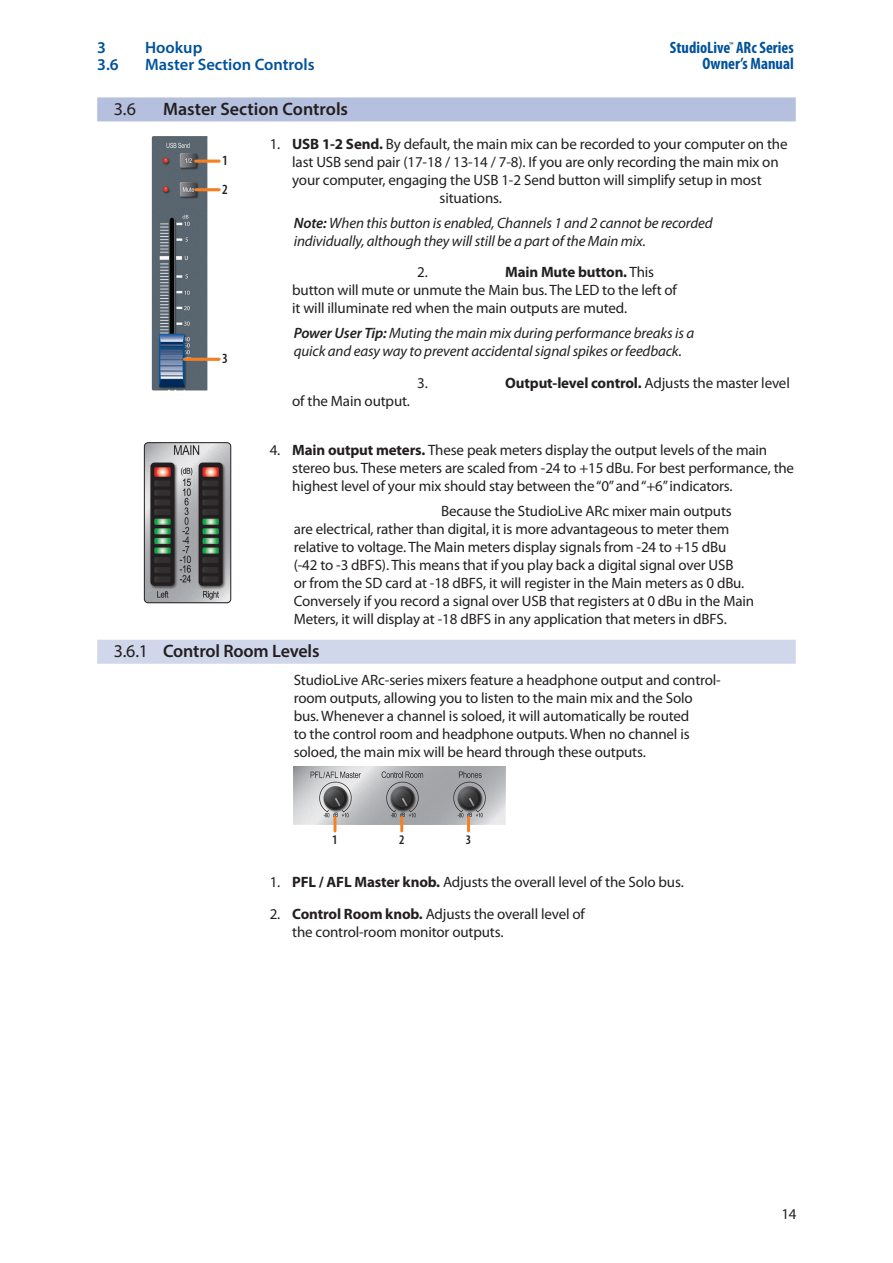
<style>
.page{position:relative;width:893px;height:1263px;background:#fff}
.page>*{position:absolute;margin:0;border:0;box-sizing:border-box;transform-origin:0 0}
.t1{font:600 18px "Myriad Pro";letter-spacing:-.005em;color:#231f20}
.t2{font:18px "Myriad Pro";color:#231f20}
.t3{font:700 condensed 16.5px/16.5px "Myriad Pro";color:#01529b;text-align:right}
.t4{font:600 16.5px "Myriad Pro";color:#01529b}
.t5{font:15px/18px "Myriad Pro";letter-spacing:-.01em;color:#231f20}
.t6{font:italic 15px/18px "Myriad Pro";letter-spacing:-.01em;color:#231f20}
.t7{font:600 condensed 14.1px "Myriad Pro";color:#231f20}
.t8{font:600 condensed 13.2px "Myriad Pro";color:#231f20}
.s1{font-weight:700}
.s2{font-weight:600}
.s3{font-weight:400}
</style>
<div class="page">
<div style="left:97px;top:97px;width:699px;height:24px;background:#b5bfde"></div>
<div style="left:97px;top:640px;width:699px;height:24px;background:#d1d7eb"></div>
<img style="left:294px;top:766px;width:211px;height:59px">
<hr style="left:333px;top:817px;width:3px;height:14px;background:#f57f21">
<hr style="left:400px;top:817px;width:3px;height:14px;background:#f57f21">
<hr style="left:467px;top:817px;width:3px;height:14px;background:#f57f21">
<img style="left:152px;top:136px;width:55px;height:254px">
<hr style="left:184px;top:358px;width:35px;height:3px;background:#f57f21">
<hr style="left:196px;top:188px;width:23px;height:3px;background:#f57f21">
<hr style="left:196px;top:160px;width:23px;height:3px;background:#f57f21">
<img style="left:144px;top:443px;width:87px;height:160px">
<div style="left:144px;top:442px;width:87px;height:161px;border:1px solid #231f20;border-radius:4px"></div>
<p class="t4" style="left:97px;top:37px;width:10px">3</p>
<p class="t4" style="left:145px;top:37px;width:59px">Hookup</p>
<p class="t4" style="left:97px;top:54px;width:23px">3.6</p>
<p class="t4" style="left:145px;top:54px;width:171px">Master Section Controls</p>
<p class="t3" style="left:670px;top:39px;width:125px">StudioLive<sup>™</sup> ARc Series<br>Owner’s Manual</p>
<p class="t2" style="left:114px;top:99px;width:24px">3.6</p>
<p class="t1" style="left:163px;top:97px;width:186px">Master Section Controls</p>
<p class="t5" style="left:270px;top:135px;width:519px">1. <span class="s1">USB 1-2 Send.</span> By default, the main mix can be recorded to your computer on the</p>
<p class="t5" style="left:292px;top:153px;width:488px">last USB send pair (17-18 / 13-14 / 7-8). If you are only recording the main mix on</p>
<p class="t5" style="left:292px;top:171px;width:471px">your computer, engaging the USB 1-2 Send button will simplify setup in most</p>
<p class="t5" style="left:440px;top:189px;width:64px">situations.</p>
<p class="t6" style="left:294px;top:214px;width:420px"><span class="s2">Note:</span> When this button is enabled, Channels 1 and 2 cannot be recorded individually, although they will still be a part of the Main mix.</p>
<p class="t5" style="left:417px;top:264px;width:12px">2.</p>
<p class="t7" style="left:222px;top:153px;width:7px">1</p>
<p class="t7" style="left:222px;top:181px;width:7px">2</p>
<p class="t5" style="left:292px;top:264px;width:386px;text-indent:213px"><span class="s1">Main Mute button.</span> This button will mute or unmute the Main bus. The LED to the left of it will illuminate red when the main outputs are muted.</p>
<p class="t6" style="left:294px;top:324px;width:402px"><span class="s2">Power User Tip:</span> Muting the main mix during performance breaks is a quick and easy way to prevent accidental signal spikes or feedback.</p>
<p class="t5" style="left:417px;top:374px;width:12px">3.</p>
<p class="t5" style="left:505px;top:374px;width:286px"><span class="s1">Output-level control.</span> Adjusts the master level</p>
<p class="t5" style="left:292px;top:392px;width:119px">of the Main output.</p>
<p class="t5" style="left:292px;top:441px;width:503px;text-indent:-22px">4. <span class="s1">Main output meters.</span> These peak meters display the output levels of the main stereo bus. These meters are scaled from -24 to +15 dBu. For best performance, the highest level of your mix should stay between the “0” and “+6” indicators.</p>
<p class="t5" style="left:294px;top:502px;width:462px;text-indent:147px">Because the StudioLive ARc mixer main outputs are electrical, rather than digital, it is more advantageous to meter them relative to voltage. The Main meters display signals from -24 to +15 dBu<br>(-42 to -3 dBFS). This means that if you play back a digital signal over USB<br>or from the SD card at -18 dBFS, it will register in the Main meters as 0 dBu.<br>Conversely if you record a signal over USB that registers at 0 dBu in the Main Meters, it will display at -18 dBFS in any application that meters in dBFS.</p>
<p class="t1" style="left:114px;top:639px;width:207px"><span class="s3">3.6.1</span> Control Room Levels</p>
<p class="t5" style="left:294px;top:671px;width:429px">StudioLive ARc-series mixers feature a headphone output and control&shy;room outputs, allowing you to listen to the main mix and the Solo bus. Whenever a channel is soloed, it will automatically be routed<br>to the control room and headphone outputs. When no channel is soloed, the main mix will be heard through these outputs.</p>
<p class="t7" style="left:222px;top:351px;width:7px">3</p>
<p class="t8" style="left:332px;top:833px;width:7px">1</p>
<p class="t8" style="left:399px;top:833px;width:7px">2</p>
<p class="t8" style="left:466px;top:833px;width:7px">3</p>
<p class="t5" style="left:270px;top:873px;width:416px">1. <span class="s1">PFL / AFL Master knob.</span> Adjusts the overall level of the Solo bus.</p>
<p class="t5" style="left:292px;top:905px;width:294px;text-indent:-22px">2. <span class="s1">Control Room knob.</span> Adjusts the overall level of the control-room monitor outputs.</p>
<p class="t5" style="left:781px;top:1205px;width:17px">14</p>
</div>
